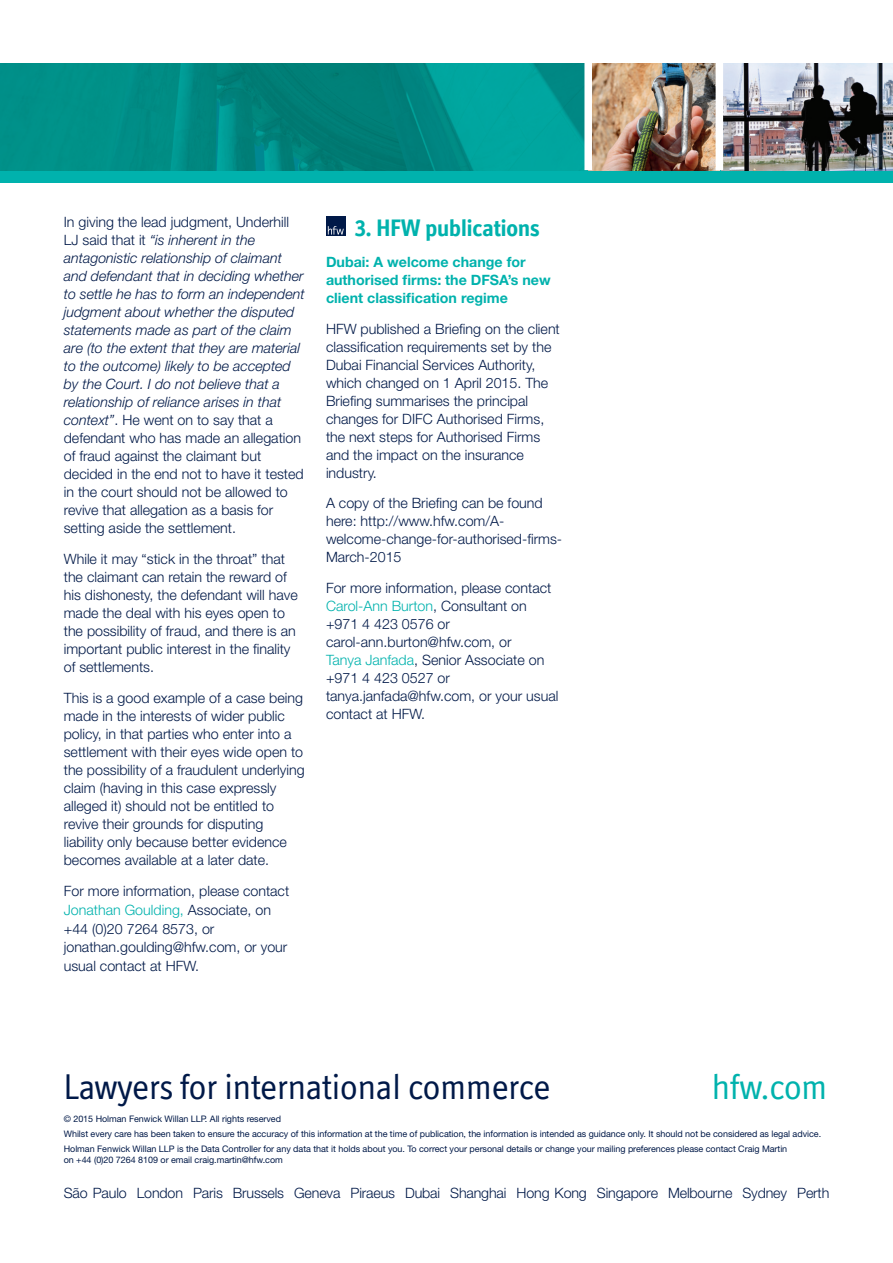
<style>
.page{position:relative;width:893px;height:1263px;background:#fff}
.page>*{position:absolute;margin:0;border:0;box-sizing:border-box;transform-origin:0 0}
.t1{font:36px "Officina Display ITC Std";color:#001948}
.t2{font:36px "Officina Display ITC Std";color:#00b2ad}
.t3{font:700 24px "Officina Display ITC";color:#00b2ad}
.t4{font:300 14.25px/18px "Helvetica Neue LT Std";color:#001948}
.t5{font:italic 300 14.25px/18px "Helvetica Neue LT Std";color:#001948}
.t6{font:700 14.25px/18px "Helvetica Neue LT Std";color:#00b2ad}
.t7{font:9px/15px "Helvetica Neue LT Std";letter-spacing:-.005em;color:#001948}
.s1{font-style:normal}
.s2{color:#00b2ad}
</style>
<div class="page">
<div style="left:326px;top:217px;width:19px;height:19px;background:#001948"></div>
<svg style="left:328px;top:226px;width:16px;height:9px"></svg>
<div style="left:0;top:170px;width:893px;height:13px;background:#00b2ad"></div>
<img style="left:592px;top:64px;width:124px;height:106px">
<img style="left:723px;top:64px;width:170px;height:106px">
<svg style="left:1px;top:64px;width:583px;height:106px;background:#008d86"></svg>
<img style="left:0;top:64px;width:1px;height:106px">
<p class="t5" style="left:64px;top:213px;width:242px"><span class="s1">In giving the lead judgment, Underhill LJ said that it</span> “is inherent in the antagonistic relationship of claimant and defendant that in deciding whether to settle he has to form an independent judgment about whether the disputed statements made as part of the claim are (to the extent that they are material to the outcome) likely to be accepted by the Court. I do not believe that a relationship of reliance arises in that context”<span class="s1">. He went on to say that a defendant who has made an allegation of fraud against the claimant but decided in the end not to have it tested in the court should not be allowed to revive that allegation as a basis for setting aside the settlement.</span></p>
<p class="t4" style="left:64px;top:549px;width:236px">While it may “stick in the throat” that the claimant can retain the reward of his dishonesty, the defendant will have made the deal with his eyes open to the possibility of fraud, and there is an important public interest in the finality of settlements.</p>
<p class="t4" style="left:64px;top:688px;width:242px">This is a good example of a case being made in the interests of wider public policy, in that parties who enter into a settlement with their eyes wide open to the possibility of a fraudulent underlying claim (having in this case expressly alleged it) should not be entitled to revive their grounds for disputing liability only because better evidence becomes available at a later date.</p>
<p class="t4" style="left:64px;top:881px;width:227px;line-height:18.8px">For more information, please contact<br><span class="s2">Jonathan Goulding,</span> Associate, on +44 (0)20 7264 8573, or jonathan.goulding@hfw.com, or your usual contact at HFW.</p>
<h2 class="t3" style="left:355px;top:214px;width:186px">3. HFW publications</h2>
<p class="t6" style="left:326px;top:252px;width:226px">Dubai: A welcome change for authorised firms: the DFSA’s new client classification regime</p>
<p class="t4" style="left:326px;top:319px;width:235px">HFW published a Briefing on the client classification requirements set by the<br>Dubai Financial Services Authority, which changed on 1 April 2015. The<br>Briefing summarises the principal changes for DIFC Authorised Firms, the next steps for Authorised Firms and the impact on the insurance industry.</p>
<p class="t4" style="left:326px;top:494px;width:238px">A copy of the Briefing can be found here: http://www.hfw.com/A&shy;welcome-change-for-authorised-firms-<br>March-2015</p>
<p class="t4" style="left:326px;top:579px;width:234px">For more information, please contact<br><span class="s2">Carol-Ann Burton</span>, Consultant on +971 4 423 0576 or carol-ann.burton@hfw.com, or<br><span class="s2">Tanya Janfada</span>, Senior Associate on +971 4 423 0527 or tanya.janfada@hfw.com, or your usual contact at HFW.</p>
<h1 class="t1" style="left:64px;top:1066px;width:488px">Lawyers for international commerce</h1>
<h1 class="t2" style="left:712px;top:1066px;width:117px">hfw.com</h1>
<p class="t7" style="left:64px;top:1111px;width:759px">© 2015 Holman Fenwick Willan LLP. All rights reserved<br>Whilst every care has been taken to ensure the accuracy of this information at the time of publication, the information is intended as guidance only. It should not be considered as legal advice.<br>Holman Fenwick Willan LLP is the Data Controller for any data that it holds about you. To correct your personal details or change your mailing preferences please contact Craig Martin</p>
<p class="t7" style="left:64px;top:1152px;width:221px">on +44 (0)20 7264 8109 or email craig.martin@hfw.com</p>
<p class="t4" style="left:64px;top:1183px;width:767px">São Paulo London Paris Brussels Geneva Piraeus Dubai Shanghai Hong Kong Singapore Melbourne Sydney Perth</p>
</div>
